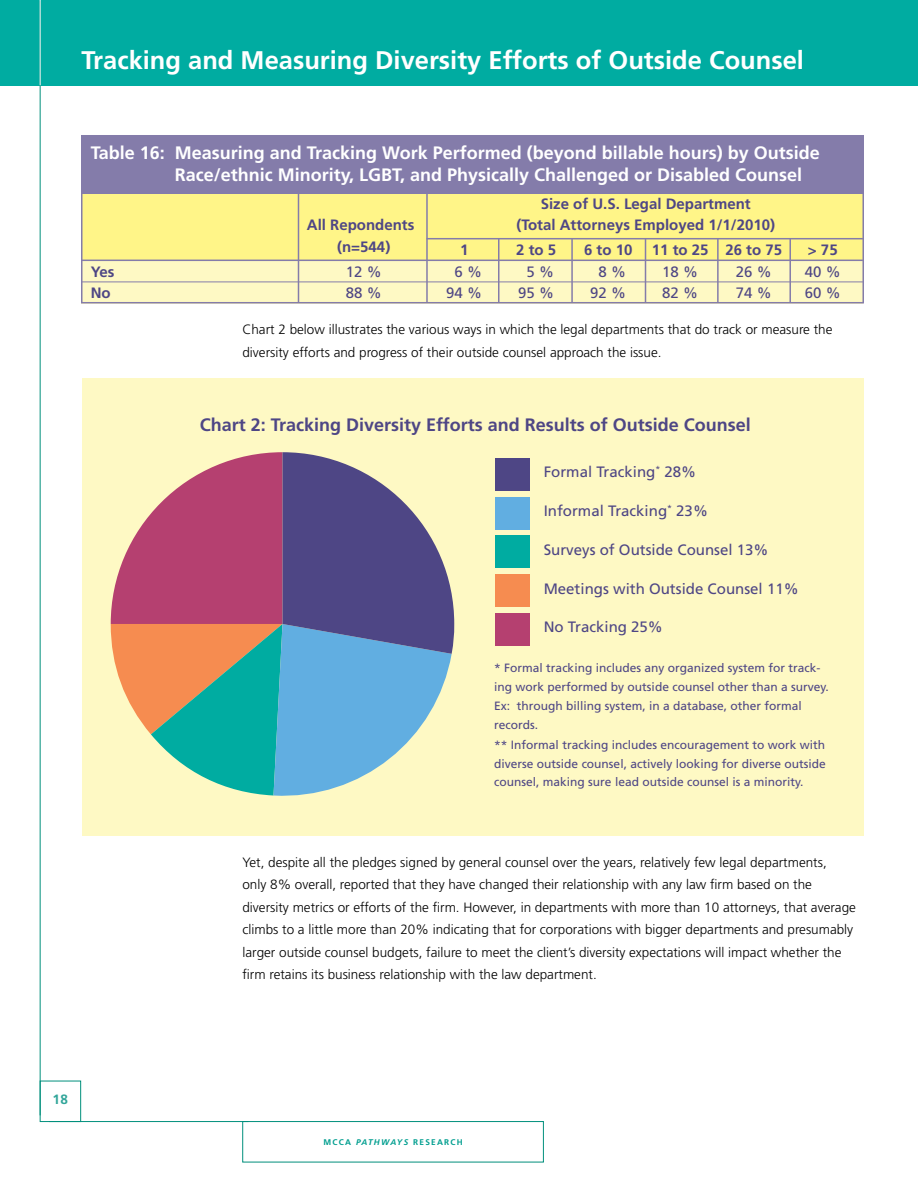
<style>
.page{position:relative;width:918px;height:1188px;background:#fff}
.page>*{position:absolute;margin:0;border:0;box-sizing:border-box;transform-origin:0 0}
.t1{font:700 25.5px "Frutiger";color:#fff}
.t2{font:700 18px/21.6px "Frutiger";color:#fff}
.t3{font:700 18px "Frutiger";color:#4e4685}
.t4{font:15px "Frutiger";color:#4e4685}
.t5{font:700 15px "Frutiger";color:#4e4685}
.t6{font:300 13.5px/22.5px "Frutiger";color:#000}
.t7{font:700 13.5px "Frutiger";color:#32a69a}
.t8{font:12px/18.8px "Frutiger";color:#4e4685}
.t9{font:700 8.25px "Frutiger";letter-spacing:.15em;color:#009e8f}
.s1{font-style:italic}
</style>
<div class="page">
<div style="left:0;top:0;width:918px;height:85px;background:#00aca1"></div>
<div style="left:242px;top:1121px;width:302px;height:41px;background:#fff;border:1px solid #008f7c"></div>
<div style="left:40px;top:1081px;width:41px;height:41px;background:#fff;border:1px solid #008f7c"></div>
<hr style="left:49px;top:1121px;width:199px;height:1px;background:#008f7c">
<hr style="left:40px;top:1px;width:1px;height:1114px;background:#008f7c">
<hr style="left:40px;top:0;width:1px;height:85px;background:#fff">
<div style="left:81px;top:193px;width:781px;height:110px;background:#fef9c4"></div>
<div style="left:82px;top:193px;width:781px;height:67px;background:#fff588"></div>
<div style="left:81px;top:135px;width:783px;height:58px;background:#847caa"></div>
<hr style="left:426px;top:192px;width:2px;height:110px;background:#847caa">
<hr style="left:298px;top:192px;width:1px;height:110px;background:#847caa">
<hr style="left:498px;top:239px;width:2px;height:63px;background:#847caa">
<hr style="left:571px;top:239px;width:2px;height:63px;background:#847caa">
<hr style="left:645px;top:239px;width:1px;height:63px;background:#847caa">
<hr style="left:717px;top:239px;width:2px;height:63px;background:#847caa">
<hr style="left:789px;top:239px;width:2px;height:63px;background:#847caa">
<hr style="left:81px;top:192px;width:782px;height:2px;background:#847caa">
<div style="left:81px;top:135px;width:783px;height:168px;border:2px solid #847caa"></div>
<hr style="left:427px;top:238px;width:436px;height:1px;background:#847caa">
<hr style="left:82px;top:260px;width:781px;height:1px;background:#847caa">
<hr style="left:82px;top:282px;width:781px;height:1px;background:#847caa">
<div style="left:82px;top:378px;width:782px;height:458px;background:#fef9c4"></div>
<div style="left:495px;top:613px;width:35px;height:33px;background:#b54070"></div>
<div style="left:495px;top:458px;width:35px;height:33px;background:#4e4685"></div>
<div style="left:495px;top:497px;width:35px;height:33px;background:#61aee1"></div>
<div style="left:495px;top:574px;width:35px;height:33px;background:#f68c50"></div>
<div style="left:495px;top:536px;width:35px;height:32px;background:#00aca1"></div>
<svg style="left:111px;top:452px;width:343px;height:344px"></svg>
<h1 class="t1" style="left:81px;top:45px;width:724px">Tracking and Measuring Diversity Efforts of Outside Counsel</h1>
<h2 class="t2" style="left:175px;top:142px;width:647px;text-indent:-84px">Table 16: Measuring and Tracking Work Performed (beyond billable hours) by Outside<br>Race/ethnic Minority, LGBT, and Physically Challenged or Disabled Counsel</h2>
<p class="t5" style="left:541px;top:195px;width:212px">Size of U.S. Legal Department</p>
<p class="t5" style="left:307px;top:216px;width:109px">All Repondents</p>
<p class="t5" style="left:516px;top:216px;width:260px">(Total Attorneys Employed 1/1/2010)</p>
<p class="t5" style="left:337px;top:238px;width:55px">(n=544)</p>
<p class="t5" style="left:460px;top:241px;width:10px">1</p>
<p class="t5" style="left:516px;top:241px;width:42px">2 to 5</p>
<p class="t5" style="left:584px;top:241px;width:50px">6 to 10</p>
<p class="t5" style="left:652px;top:241px;width:132px">11 to 25 26 to 75</p>
<p class="t5" style="left:808px;top:241px;width:31px">&gt; 75</p>
<p class="t5" style="left:91px;top:263px;width:25px">Yes</p>
<p class="t4" style="left:346px;top:263px;width:37px">12 %</p>
<p class="t4" style="left:455px;top:263px;width:29px">6 %</p>
<p class="t4" style="left:527px;top:263px;width:29px">5 %</p>
<p class="t4" style="left:599px;top:263px;width:29px">8 %</p>
<p class="t4" style="left:662px;top:263px;width:37px">18 %</p>
<p class="t4" style="left:736px;top:263px;width:37px">26 %</p>
<p class="t4" style="left:805px;top:263px;width:37px">40 %</p>
<p class="t5" style="left:91px;top:284px;width:21px">No</p>
<p class="t4" style="left:346px;top:284px;width:37px">88 %</p>
<p class="t4" style="left:446px;top:284px;width:37px">94 %</p>
<p class="t4" style="left:518px;top:284px;width:37px">95 %</p>
<p class="t4" style="left:590px;top:284px;width:37px">92 %</p>
<p class="t4" style="left:662px;top:284px;width:37px">82 %</p>
<p class="t4" style="left:736px;top:284px;width:37px">74 %</p>
<p class="t4" style="left:805px;top:284px;width:37px">60 %</p>
<p class="t6" style="left:242px;top:318px;width:592px">Chart 2 below illustrates the various ways in which the legal departments that do track or measure the diversity efforts and progress of their outside counsel approach the issue.</p>
<h2 class="t3" style="left:200px;top:415px;width:553px">Chart 2: Tracking Diversity Efforts and Results of Outside Counsel</h2>
<p class="t4" style="left:544px;top:463px;width:154px">Formal Tracking<sup>*</sup> 28%</p>
<p class="t4" style="left:544px;top:502px;width:166px">Informal Tracking<sup>*</sup> 23%</p>
<p class="t4" style="left:544px;top:541px;width:227px">Surveys of Outside Counsel 13%</p>
<p class="t4" style="left:544px;top:580px;width:257px">Meetings with Outside Counsel 11%</p>
<p class="t4" style="left:544px;top:618px;width:121px">No Tracking 25%</p>
<p class="t8" style="left:494px;top:659px;width:336px">* Formal tracking includes any organized system for track&shy;ing work performed by outside counsel other than a survey.<br>Ex: through billing system, in a database, other formal records.</p>
<p class="t8" style="left:494px;top:735px;width:333px;text-align:justify">** Informal tracking includes encouragement to work with diverse outside counsel, actively looking for diverse outside counsel, making sure lead outside counsel is a minority.</p>
<p class="t6" style="left:242px;top:851px;width:615px">Yet, despite all the pledges signed by general counsel over the years, relatively few legal departments,<br>only 8% overall, reported that they have changed their relationship with any law firm based on the diversity metrics or efforts of the firm. However, in departments with more than 10 attorneys, that average climbs to a little more than 20% indicating that for corporations with bigger departments and presumably larger outside counsel budgets, failure to meet the client’s diversity expectations will impact whether the firm retains its business relationship with the law department.</p>
<p class="t7" style="left:52px;top:1091px;width:17px">18</p>
<p class="t9" style="left:324px;top:1137px;width:121px">MCCA <span class="s1">PATHWAYS</span> Researc</p>
<p class="t9" style="left:457px;top:1137px;width:7px">h</p>
</div>
